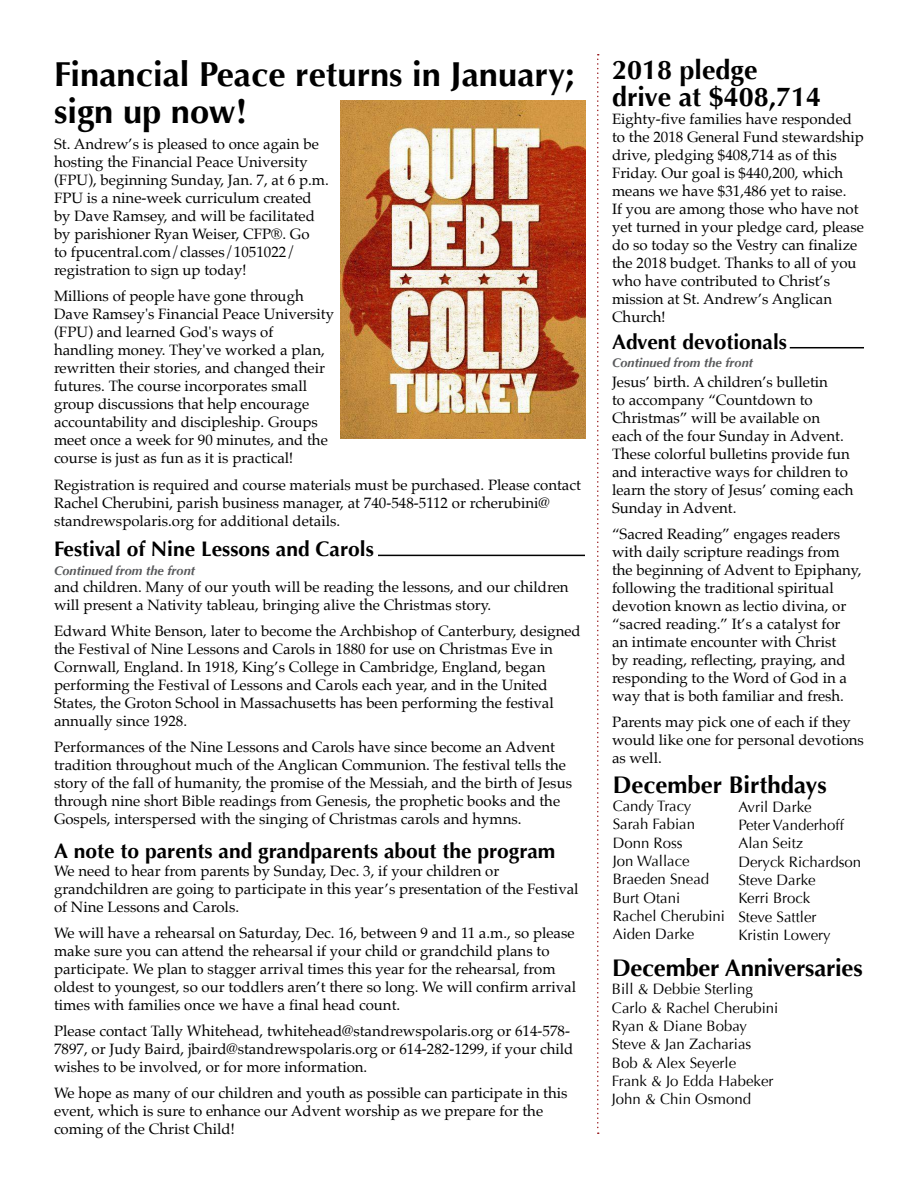
<style>
.page{position:relative;width:918px;height:1188px;background:#fff}
.page>*{position:absolute;margin:0;border:0;box-sizing:border-box;transform-origin:0 0}
.t1{font:700 34.5px/37.5px "Optima";color:#000}
.t2{font:700 27px/27px "Optima";color:#000}
.t3{font:700 24px "Optima";letter-spacing:-.01em;color:#000}
.t4{font:700 21px "Optima";color:#000}
.t5{font:15px/18px "Palatino";color:#000}
.t6{font:15px/18.3px "Optima";color:#000}
.t7{font:italic 700 12.75px "Optima";color:#58595b}
</style>
<div class="page">
<hr style="left:378px;top:555px;width:207px;height:1px;background:#000">
<hr style="left:790px;top:347px;width:74px;height:1px;background:#000">
<img style="left:341px;top:101px;width:244px;height:338px">
<svg style="left:597px;top:54px;width:2px;height:1080px"></svg>
<h1 class="t1" style="left:54px;top:56px;width:522px">Financial Peace returns in January; sign up now!</h1>
<p class="t5" style="left:54px;top:135px;width:276px">St. Andrew’s is pleased to once again be hosting the Financial Peace University (FPU), beginning Sunday, Jan. 7, at 6 p.m.<br>FPU is a nine-week curriculum created by Dave Ramsey, and will be facilitated by parishioner Ryan Weiser, CFP®. Go<br>to fpucentral.com/classes/1051022/ registration to sign up today!</p>
<p class="t5" style="left:54px;top:287px;width:282px">Millions of people have gone through Dave Ramsey's Financial Peace University (FPU) and learned God's ways of handling money. They've worked a plan, rewritten their stories, and changed their futures. The course incorporates small group discussions that help encourage accountability and discipleship. Groups meet once a week for 90 minutes, and the course is just as fun as it is practical!</p>
<p class="t5" style="left:54px;top:475px;width:529px">Registration is required and course materials must be purchased. Please contact<br>Rachel Cherubini, parish business manager, at 740-548-5112 or rcherubini@ standrewspolaris.org for additional details.</p>
<h3 class="t4" style="left:54px;top:537px;width:321px">Festival of Nine Lessons and Carols</h3>
<p class="t7" style="left:54px;top:563px;width:143px">Continued from the front</p>
<p class="t5" style="left:54px;top:578px;width:516px">and children. Many of our youth will be reading the lessons, and our children will present a Nativity tableau, bringing alive the Christmas story.</p>
<p class="t5" style="left:54px;top:622px;width:528px">Edward White Benson, later to become the Archbishop of Canterbury, designed the Festival of Nine Lessons and Carols in 1880 for use on Christmas Eve in Cornwall, England. In 1918, King’s College in Cambridge, England, began performing the Festival of Lessons and Carols each year, and in the United States, the Groton School in Massachusetts has been performing the festival annually since 1928.</p>
<p class="t5" style="left:54px;top:738px;width:520px">Performances of the Nine Lessons and Carols have since become an Advent tradition throughout much of the Anglican Communion. The festival tells the story of the fall of humanity, the promise of the Messiah, and the birth of Jesus through nine short Bible readings from Genesis, the prophetic books and the Gospels, interspersed with the singing of Christmas carols and hymns.</p>
<h3 class="t4" style="left:54px;top:838px;width:503px">A note to parents and grandparents about the program</h3>
<p class="t5" style="left:54px;top:861px;width:526px">We need to hear from parents by Sunday, Dec. 3, if your children or grandchildren are going to participate in this year’s presentation of the Festival of Nine Lessons and Carols.</p>
<p class="t5" style="left:54px;top:923px;width:524px">We will have a rehearsal on Saturday, Dec. 16, between 9 and 11 a.m., so please make sure you can attend the rehearsal if your child or grandchild plans to participate. We plan to stagger arrival times this year for the rehearsal, from oldest to youngest, so our toddlers aren’t there so long. We will confirm arrival times with families once we have a final head count.</p>
<p class="t5" style="left:54px;top:1022px;width:521px">Please contact Tally Whitehead, twhitehead@standrewspolaris.org or 614-578-<br>7897, or Judy Baird, jbaird@standrewspolaris.org or 614-282-1299, if your child wishes to be involved, or for more information.</p>
<p class="t5" style="left:54px;top:1084px;width:515px">We hope as many of our children and youth as possible can participate in this event, which is sure to enhance our Advent worship as we prepare for the coming of the Christ Child!</p>
<h2 class="t2" style="left:612px;top:57px;width:211px">2018 pledge drive at $408,714</h2>
<p class="t5" style="left:612px;top:110px;width:253px">Eighty-five families have responded to the 2018 General Fund stewardship drive, pledging $408,714 as of this Friday. Our goal is $440,200, which means we have $31,486 yet to raise.<br>If you are among those who have not yet turned in your pledge card, please do so today so the Vestry can finalize the 2018 budget. Thanks to all of you who have contributed to Christ’s mission at St. Andrew’s Anglican Church!</p>
<h3 class="t4" style="left:612px;top:329px;width:177px">Advent devotionals</h3>
<p class="t7" style="left:612px;top:355px;width:143px">Continued from the front</p>
<p class="t5" style="left:612px;top:373px;width:243px">Jesus’ birth. A children’s bulletin<br>to accompany “Countdown to<br>Christmas” will be available on each of the four Sunday in Advent.<br>These colorful bulletins provide fun and interactive ways for children to learn the story of Jesus’ coming each<br>Sunday in Advent.</p>
<p class="t5" style="left:612px;top:525px;width:251px">“Sacred Reading” engages readers with daily scripture readings from the beginning of Advent to Epiphany, following the traditional spiritual devotion known as lectio divina, or “sacred reading.” It’s a catalyst for<br>an intimate encounter with Christ<br>by reading, reflecting, praying, and responding to the Word of God in a way that is both familiar and fresh.</p>
<p class="t5" style="left:612px;top:713px;width:254px">Parents may pick one of each if they would like one for personal devotions as well.</p>
<h3 class="t3" style="left:613px;top:771px;width:215px">December Birthdays</h3>
<p class="t6" style="left:613px;top:797px;width:114px">Candy Tracy<br>Sarah Fabian<br>Donn Ross<br>Jon Wallace<br>Braeden Snead<br>Burt Otani<br>Rachel Cherubini<br>Aiden Darke</p>
<p class="t6" style="left:738px;top:798px;width:124px">Avril Darke<br>Peter Vanderhoff<br>Alan Seitz<br>Deryck Richardson<br>Steve Darke<br>Kerri Brock<br>Steve Sattler<br>Kristin Lowery</p>
<h3 class="t3" style="left:612px;top:954px;width:252px">December Anniversaries</h3>
<p class="t6" style="left:612px;top:980px;width:168px">Bill &amp; Debbie Sterling<br>Carlo &amp; Rachel Cherubini<br>Ryan &amp; Diane Bobay<br>Steve &amp; Jan Zacharias<br>Bob &amp; Alex Seyerle<br>Frank &amp; Jo Edda Habeker<br>John &amp; Chin Osmond</p>
</div>
